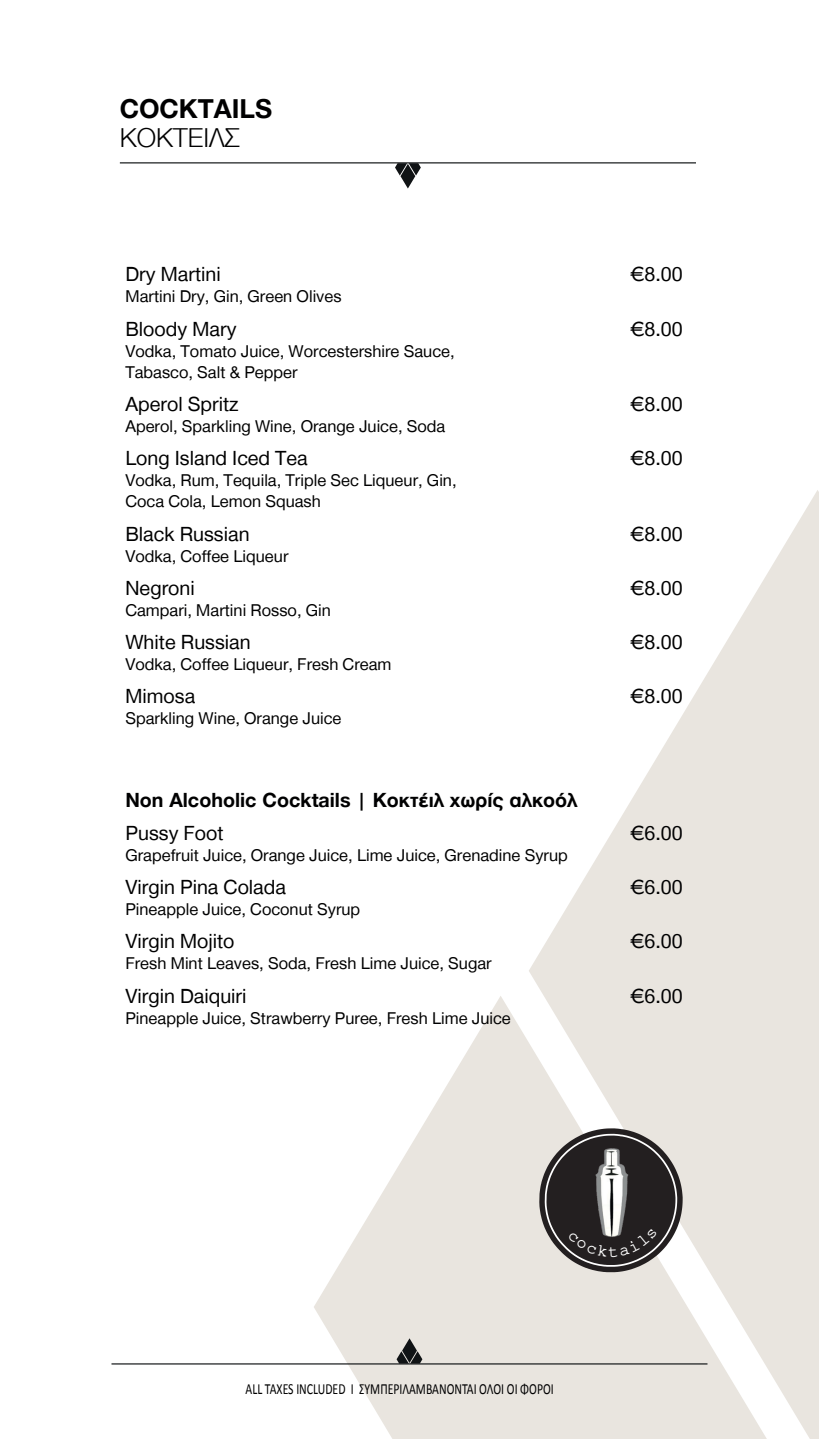
<style>
.page{position:relative;width:819px;height:1439px;background:#fff}
.page>*{position:absolute;margin:0;border:0;box-sizing:border-box;transform-origin:0 0}
.t1{font:700 28px "CF Helvetica";color:#000001}
.t2{font:300 28px "CF Helvetica";color:#000001}
.t3{font:21px "CF Helvetica";color:#000001}
.t4{font:700 21px "CF Helvetica";color:#000001}
.t5{font:17.5px/21px "CF Helvetica";color:#000001}
.t6{font:15.4px "Calibri";color:#000001;scale:.76 1}
</style>
<div class="page">
<svg style="left:529px;top:490px;width:289px;height:949px;fill:#e9e5df"></svg>
<svg style="left:313px;top:995px;width:453px;height:444px;fill:#e9e5df"></svg>
<svg style="left:396px;top:1338px;width:26px;height:25px"></svg>
<hr style="left:111px;top:1363px;width:596px;height:1px;background:#101315">
<svg style="left:395px;top:163px;width:25px;height:25px"></svg>
<hr style="left:120px;top:162px;width:575px;height:1px;background:#101315">
<svg style="left:539px;top:1128px;width:143px;height:144px;background:#666363"></svg>
<h1 class="t1" style="left:120px;top:93px;width:154px">COCKTAILS</h1>
<h1 class="t2" style="left:120px;top:123px;width:121px">ΚΟΚΤΕΙΛΣ</h1>
<p class="t3" style="left:125px;top:263px;width:97px">Dry Martini</p>
<p class="t3" style="left:629px;top:263px;width:54px">€8.00</p>
<p class="t5" style="left:125px;top:286px;width:218px">Martini Dry, Gin, Green Olives</p>
<p class="t3" style="left:125px;top:317px;width:112px">Bloody Mary</p>
<p class="t3" style="left:629px;top:317px;width:54px">€8.00</p>
<p class="t5" style="left:125px;top:340px;width:330px">Vodka, Tomato Juice, Worcestershire Sauce,<br>Tabasco, Salt &amp; Pepper</p>
<p class="t3" style="left:125px;top:393px;width:115px">Aperol Spritz</p>
<p class="t3" style="left:629px;top:393px;width:54px">€8.00</p>
<p class="t5" style="left:125px;top:416px;width:321px">Aperol, Sparkling Wine, Orange Juice, Soda</p>
<p class="t3" style="left:125px;top:447px;width:184px">Long Island Iced Tea</p>
<p class="t3" style="left:629px;top:447px;width:54px">€8.00</p>
<p class="t5" style="left:125px;top:470px;width:332px">Vodka, Rum, Tequila, Triple Sec Liqueur, Gin,<br>Coca Cola, Lemon Squash</p>
<p class="t3" style="left:125px;top:522px;width:126px">Black Russian</p>
<p class="t3" style="left:629px;top:522px;width:54px">€8.00</p>
<p class="t5" style="left:125px;top:545px;width:164px">Vodka, Coffee Liqueur</p>
<p class="t3" style="left:125px;top:576px;width:71px">Negroni</p>
<p class="t3" style="left:629px;top:576px;width:54px">€8.00</p>
<p class="t5" style="left:125px;top:599px;width:207px">Campari, Martini Rosso, Gin</p>
<p class="t3" style="left:125px;top:631px;width:127px">White Russian</p>
<p class="t3" style="left:629px;top:631px;width:54px">€8.00</p>
<p class="t5" style="left:125px;top:654px;width:267px">Vodka, Coffee Liqueur, Fresh Cream</p>
<p class="t3" style="left:125px;top:685px;width:71px">Mimosa</p>
<p class="t3" style="left:629px;top:685px;width:54px">€8.00</p>
<p class="t5" style="left:125px;top:708px;width:217px">Sparkling Wine, Orange Juice</p>
<p class="t4" style="left:125px;top:788px;width:453px">Non Alcoholic Cocktails | Κοκτέιλ χωρίς αλκοόλ</p>
<p class="t3" style="left:125px;top:821px;width:100px">Pussy Foot</p>
<p class="t3" style="left:629px;top:821px;width:54px">€6.00</p>
<p class="t5" style="left:125px;top:844px;width:443px">Grapefruit Juice, Orange Juice, Lime Juice, Grenadine Syrup</p>
<p class="t3" style="left:125px;top:876px;width:162px">Virgin Pina Colada</p>
<p class="t3" style="left:629px;top:876px;width:54px">€6.00</p>
<p class="t5" style="left:125px;top:899px;width:236px">Pineapple Juice, Coconut Syrup</p>
<p class="t3" style="left:125px;top:930px;width:111px">Virgin Mojito</p>
<p class="t3" style="left:629px;top:930px;width:54px">€6.00</p>
<p class="t5" style="left:125px;top:953px;width:367px">Fresh Mint Leaves, Soda, Fresh Lime Juice, Sugar</p>
<p class="t3" style="left:125px;top:984px;width:123px">Virgin Daiquiri</p>
<p class="t3" style="left:629px;top:984px;width:54px">€6.00</p>
<p class="t5" style="left:125px;top:1007px;width:386px">Pineapple Juice, Strawberry Puree, Fresh Lime Juice</p>
<p class="t6" style="left:245px;top:1379px;width:407px">ALL TAXES INCLUDED I ΣΥΜΠΕΡΙΛΑΜΒΑΝΟΝΤΑΙ ΟΛΟΙ ΟΙ ΦΟΡΟΙ</p>
</div>
